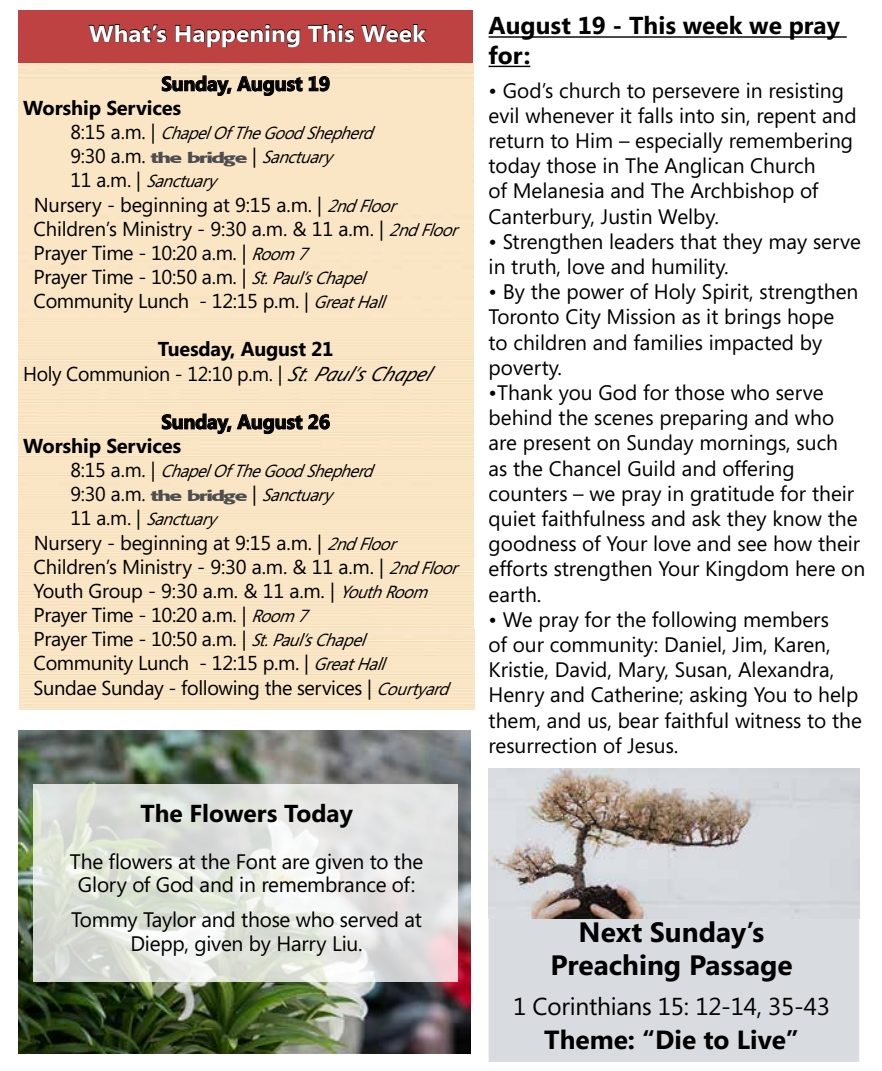
<style>
.page{position:relative;width:882px;height:1071px;background:#fff}
.page>*{position:absolute;margin:0;border:0;box-sizing:border-box;transform-origin:0 0}
.t1{font:700 28px/33.6px "Segoe";color:#000;text-align:center}
.t2{font:700 26.25px "Segoe";color:#000}
.t3{font:700 24.5px/29.4px "Segoe";color:#000}
.t4{font:24.5px "Segoe";letter-spacing:-.01em;color:#000}
.t5{font:700 23.1px "Segoe";color:#fff;scale:1.06 1}
.t6{font:21px/25.2px "Segoe";color:#000}
.t7{font:20.12px/24.2px "Segoe";letter-spacing:-.02em;color:#000}
.t8{font:700 20.12px/24.2px "Segoe";letter-spacing:-.01em;color:#000}
.t9{font:italic 17.5px "Segoe";color:#000;scale:.95 1}
.t10{font:italic 17.5px "Segoe";color:#000}
.s1{font-style:normal;font-size:20.12px}
.s2{font-family:"MARKETPRO";font-size:15.75px;color:#4d4d4f}
.s3{font-style:italic;font-size:17.5px}
.s4{font-weight:700}
.s5{font-style:italic}
</style>
<div class="page">
<hr style="left:489px;top:36px;width:358px;height:2px;background:#000">
<hr style="left:489px;top:66px;width:41px;height:1px;background:#000">
<div style="left:18px;top:10px;width:455px;height:53px;background:#be4242"></div>
<svg style="left:88px;top:24px;width:79px;height:19px"></svg>
<svg style="left:175px;top:24px;width:125px;height:24px"></svg>
<svg style="left:307px;top:24px;width:48px;height:19px"></svg>
<svg style="left:361px;top:24px;width:66px;height:19px"></svg>
<div style="left:18px;top:309px;width:455px;height:323px;background:#fae6c5"></div>
<svg style="left:161px;top:75px;width:169px;height:21px;background:#beaf96"></svg>
<svg style="left:161px;top:413px;width:169px;height:21px;background:#bdae95"></svg>
<div style="left:489px;top:909px;width:370px;height:153px;background:#d8dbe0"></div>
<img style="left:489px;top:769px;width:370px;height:150px">
<img style="left:18px;top:731px;width:452px;height:322px">
<svg style="left:33px;top:784px;width:425px;height:198px;background:#e2e4df"></svg>
<p class="t5" style="left:89px;top:17px;width:319px">What’s Happening This Week</p>
<p class="t8" style="left:23px;top:71px;width:309px;text-indent:138px">Sunday, August 19<br>Worship Services</p>
<p class="t9" style="left:70px;top:121px;width:328px"><span class="s1">8 : 1 5 a . m . |</span> ChapelOfTheGoodShepherd</p>
<p class="t7" style="left:70px;top:144px;width:271px">9:30 a.m. <span class="s2">the bridge</span> | <span class="s3">Sanctuary</span></p>
<p class="t10" style="left:70px;top:169px;width:155px"><span class="s1">1 1 a . m . |</span> Sanctuary</p>
<p class="t7" style="left:34px;top:192px;width:433px">Nursery - beginning at 9:15 a.m. | <span class="s3">2ndFloor </span>Children’s Ministry - 9:30 a.m. &amp; 11 a.m. | <span class="s3">2ndFloor </span>Prayer Time - 10:20 a.m. | <span class="s3">Room7<br></span>Prayer Time - 10:50 a.m. | <span class="s3">St.Paul’sChapel </span>Community Lunch - 12:15 p.m. | <span class="s3">GreatHall</span></p>
<p class="t7" style="left:23px;top:337px;width:417px;text-indent:135px"><span class="s4">Tuesday, August 21<br></span>Holy Communion - 12:10 p.m. | <span class="s5">St.Paul’sChapel</span></p>
<p class="t8" style="left:23px;top:409px;width:309px;text-indent:138px">Sunday, August 26<br>Worship Services</p>
<p class="t9" style="left:70px;top:459px;width:328px"><span class="s1">8 : 1 5 a . m . |</span> ChapelOfTheGoodShepherd</p>
<p class="t7" style="left:70px;top:482px;width:271px">9:30 a.m. <span class="s2">the bridge</span> | <span class="s3">Sanctuary</span></p>
<p class="t10" style="left:70px;top:507px;width:155px"><span class="s1">1 1 a . m . |</span> Sanctuary</p>
<p class="t7" style="left:34px;top:530px;width:433px">Nursery - beginning at 9:15 a.m. | <span class="s3">2ndFloor </span>Children’s Ministry - 9:30 a.m. &amp; 11 a.m. | <span class="s3">2ndFloor </span>Youth Group - 9:30 a.m. &amp; 11 a.m. | <span class="s3">YouthRoom </span>Prayer Time - 10:20 a.m. | <span class="s3">Room7<br></span>Prayer Time - 10:50 a.m. | <span class="s3">St.Paul’sChapel </span>Community Lunch - 12:15 p.m. | <span class="s3">GreatHall<br></span>Sundae Sunday - following the services | <span class="s3">Courtyard</span></p>
<p class="t3" style="left:140px;top:797px;width:214px">The Flowers Today</p>
<p class="t6" style="left:70px;top:849px;width:355px;line-height:23.1px;text-align:center">The flowers at the Font are given to the<br>Glory of God and in remembrance of:</p>
<p class="t6" style="left:71px;top:907px;width:352px;line-height:24.2px;text-align:center">Tommy Taylor and those who served at<br>Diepp, given by Harry Liu.</p>
<p class="t3" style="left:489px;top:10px;width:353px">August 19 - This week we pray for:</p>
<p class="t6" style="left:489px;top:77px;width:370px">• God’s church to persevere in resisting evil whenever it falls into sin, repent and return to Him – especially remembering today those in The Anglican Church<br>of Melanesia and The Archbishop of Canterbury, Justin Welby.</p>
<p class="t6" style="left:489px;top:228px;width:374px">• Strengthen leaders that they may serve in truth, love and humility.</p>
<p class="t6" style="left:489px;top:279px;width:371px">• By the power of Holy Spirit, strengthen<br>Toronto City Mission as it brings hope<br>to children and families impacted by poverty.</p>
<p class="t6" style="left:489px;top:379px;width:378px">•Thank you God for those who serve behind the scenes preparing and who are present on Sunday mornings, such<br>as the Chancel Guild and offering counters – we pray in gratitude for their quiet faithfulness and ask they know the goodness of Your love and see how their efforts strengthen Your Kingdom here on earth.</p>
<p class="t6" style="left:489px;top:606px;width:375px">• We pray for the following members<br>of our community: Daniel, Jim, Karen, Kristie, David, Mary, Susan, Alexandra, Henry and Catherine; asking You to help them, and us, bear faithful witness to the resurrection of Jesus.</p>
<h1 class="t1" style="left:550px;top:914px;width:244px">Next Sunday’s<br>Preaching Passage</h1>
<p class="t4" style="left:513px;top:990px;width:318px">1 Corinthians 15: 12-14, 35-43</p>
<p class="t2" style="left:544px;top:1021px;width:256px">Theme: “Die to Live”</p>
</div>
